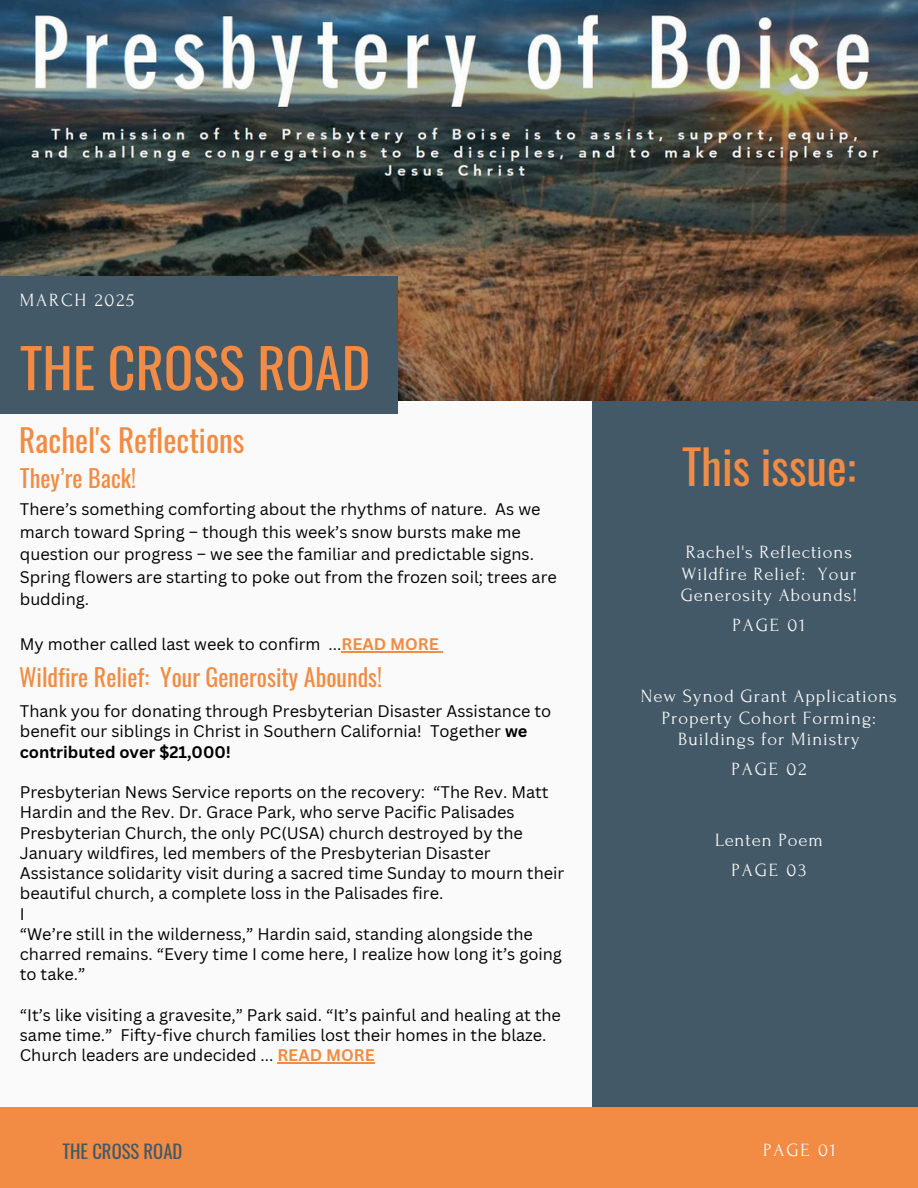
<style>
.page{position:relative;width:918px;height:1188px;background:#fafafa}
.page>*{position:absolute;margin:0;border:0;box-sizing:border-box;transform-origin:0 0}
.t1{font:54.45px "Oswald";color:#f28b43}
.t2{font:46.65px "Oswald";color:#f28b43}
.t3{font:31.2px "Oswald";color:#f28b43}
.t4{font:24px "Oswald";color:#f28b43}
.t5{font:18.75px/21.3px "Forum";letter-spacing:.05em;color:#fafafa}
.t6{font:18.6px "Forum";letter-spacing:.1em;color:#fafafa}
.t7{font:18.6px "Oswald";color:#435967}
.t8{font:16.35px/20.2px "Canva Sans";color:#000}
.s1{font-weight:700;color:#f28b43}
.s2{font-weight:700}
</style>
<div class="page">
<div style="left:593px;top:276px;width:325px;height:831px;background:#435967"></div>
<img style="left:0;top:0;width:918px;height:400px">
<div style="left:0;top:276px;width:397px;height:137px;background:#435967"></div>
<div style="left:0;top:1107px;width:918px;height:81px;background:#f28b43"></div>
<hr style="left:341px;top:651px;width:98px;height:1px;background:#f28b43">
<hr style="left:277px;top:1062px;width:98px;height:2px;background:#f28b43">
<h5 class="t6" style="left:20px;top:290px;width:116px">MARCH 2025</h5>
<p class="t1" style="left:20px;top:325px;width:352px">THE CROSS ROAD</p>
<h5 class="t3" style="left:19px;top:416px;width:227px">Rachel's Reflections</h5>
<h6 class="t4" style="left:20px;top:460px;width:118px">They’re Back!</h6>
<h5 class="t8" style="left:20px;top:497px;width:539px;line-height:22.5px">There’s something comforting about the rhythms of nature. As we march toward Spring – though this week’s snow bursts make me question our progress – we see the familiar and predictable signs.<br>Spring flowers are starting to poke out from the frozen soil; trees are budding.</h5>
<h3 class="t8" style="left:20px;top:634px;width:420px">My mother called last week to confirm ...<span class="s1">READ MORE</span></h3>
<h4 class="t4" style="left:19px;top:659px;width:365px">Wildfire Relief: Your Generosity Abounds!</h4>
<p class="t8" style="left:20px;top:701px;width:533px">Thank you for donating through Presbyterian Disaster Assistance to benefit our siblings in Christ in Southern California! Together <span class="s2">we contributed over $21,000!</span></p>
<p class="t8" style="left:20px;top:782px;width:546px">Presbyterian News Service reports on the recovery: “The Rev. Matt Hardin and the Rev. Dr. Grace Park, who serve Pacific Palisades Presbyterian Church, the only PC(USA) church destroyed by the January wildfires, led members of the Presbyterian Disaster Assistance solidarity visit during a sacred time Sunday to mourn their beautiful church, a complete loss in the Palisades fire.</p>
<h4 class="t8" style="left:20px;top:903px;width:6px">I</h4>
<p class="t8" style="left:20px;top:923px;width:544px">“We’re still in the wilderness,” Hardin said, standing alongside the charred remains. “Every time I come here, I realize how long it’s going to take.”</p>
<p class="t8" style="left:20px;top:1004px;width:543px">“It’s like visiting a gravesite,” Park said. “It’s painful and healing at the same time.” Fifty-five church families lost their homes in the blaze.<br>Church leaders are undecided ... <span class="s1">READ MORE</span></p>
<h1 class="t2" style="left:682px;top:430px;width:175px">This issue:</h1>
<p class="t5" style="left:681px;top:542px;width:178px">Rachel's Reflections<br>Wildfire Relief: Your<br>Generosity Abounds!</p>
<p class="t6" style="left:733px;top:615px;width:74px">PAGE 01</p>
<h6 class="t5" style="left:641px;top:686px;width:258px;text-align:center">New Synod Grant Applications<br>Property Cohort Forming:<br>Buildings for Ministry</h6>
<h5 class="t6" style="left:732px;top:759px;width:76px">PAGE 02</h5>
<p class="t5" style="left:715px;top:830px;width:109px">Lenten Poem</p>
<p class="t6" style="left:732px;top:860px;width:76px">PAGE 03</p>
<h2 class="t7" style="left:62px;top:1136px;width:122px">THE CROSS ROAD</h2>
<h6 class="t6" style="left:763px;top:1140px;width:74px">PAGE 01</h6>
</div>
